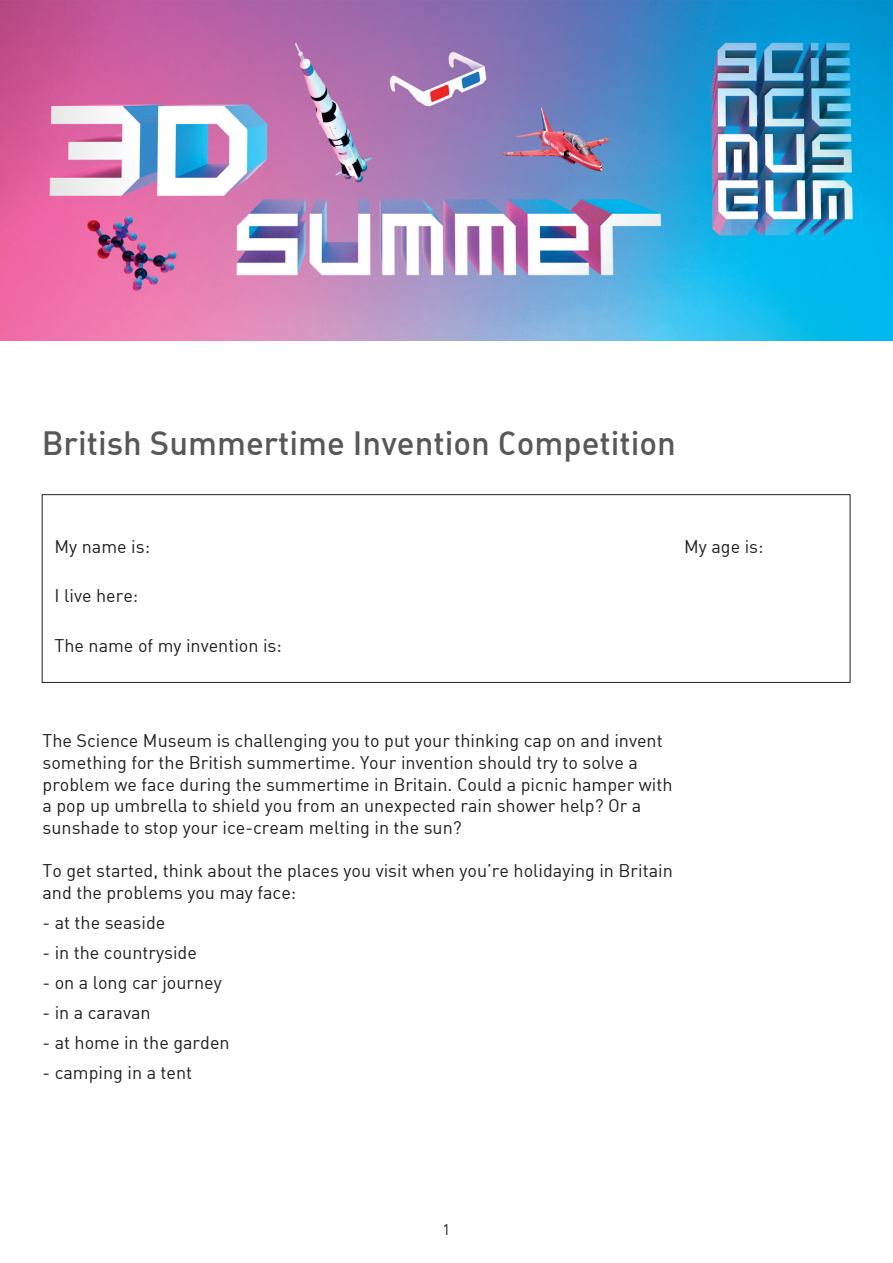
<style>
.page{position:relative;width:893px;height:1263px;background:#fff}
.page>*{position:absolute;margin:0;border:0;box-sizing:border-box;transform-origin:0 0}
.t1{font:33px "SMDIN Medium";color:#57585a}
.t2{font:18px/21.6px "SMDIN";color:#231f20}
.t3{font:15px "SMDIN";color:#231f20}
</style>
<div class="page">
<div style="left:42px;top:494px;width:808px;height:189px;border:1px solid #231f20"></div>
<img style="left:0;top:0;width:893px;height:340px">
<p class="t1" style="left:42px;top:422px;width:636px">British Summertime Invention Competition</p>
<p class="t2" style="left:55px;top:535px;width:97px">My name is:</p>
<p class="t2" style="left:684px;top:535px;width:81px">My age is:</p>
<p class="t2" style="left:55px;top:585px;width:85px">I live here:</p>
<p class="t2" style="left:55px;top:634px;width:229px">The name of my invention is:</p>
<p class="t2" style="left:43px;top:730px;width:631px">The Science Museum is challenging you to put your thinking cap on and invent something for the British summertime. Your invention should try to solve a problem we face during the summertime in Britain. Could a picnic hamper with a pop up umbrella to shield you from an unexpected rain shower help? Or a sunshade to stop your ice-cream melting in the sun?</p>
<p class="t2" style="left:43px;top:859px;width:632px">To get started, think about the places you visit when you’re holidaying in Britain and the problems you may face:</p>
<p class="t2" style="left:43px;top:911px;width:124px">- at the seaside</p>
<p class="t2" style="left:43px;top:941px;width:156px">- in the countryside</p>
<p class="t2" style="left:43px;top:971px;width:181px">- on a long car journey</p>
<p class="t2" style="left:43px;top:1001px;width:110px">- in a caravan</p>
<p class="t2" style="left:43px;top:1031px;width:189px">- at home in the garden</p>
<p class="t2" style="left:43px;top:1061px;width:151px">- camping in a tent</p>
<p class="t3" style="left:443px;top:1220px;width:9px">1</p>
</div>
